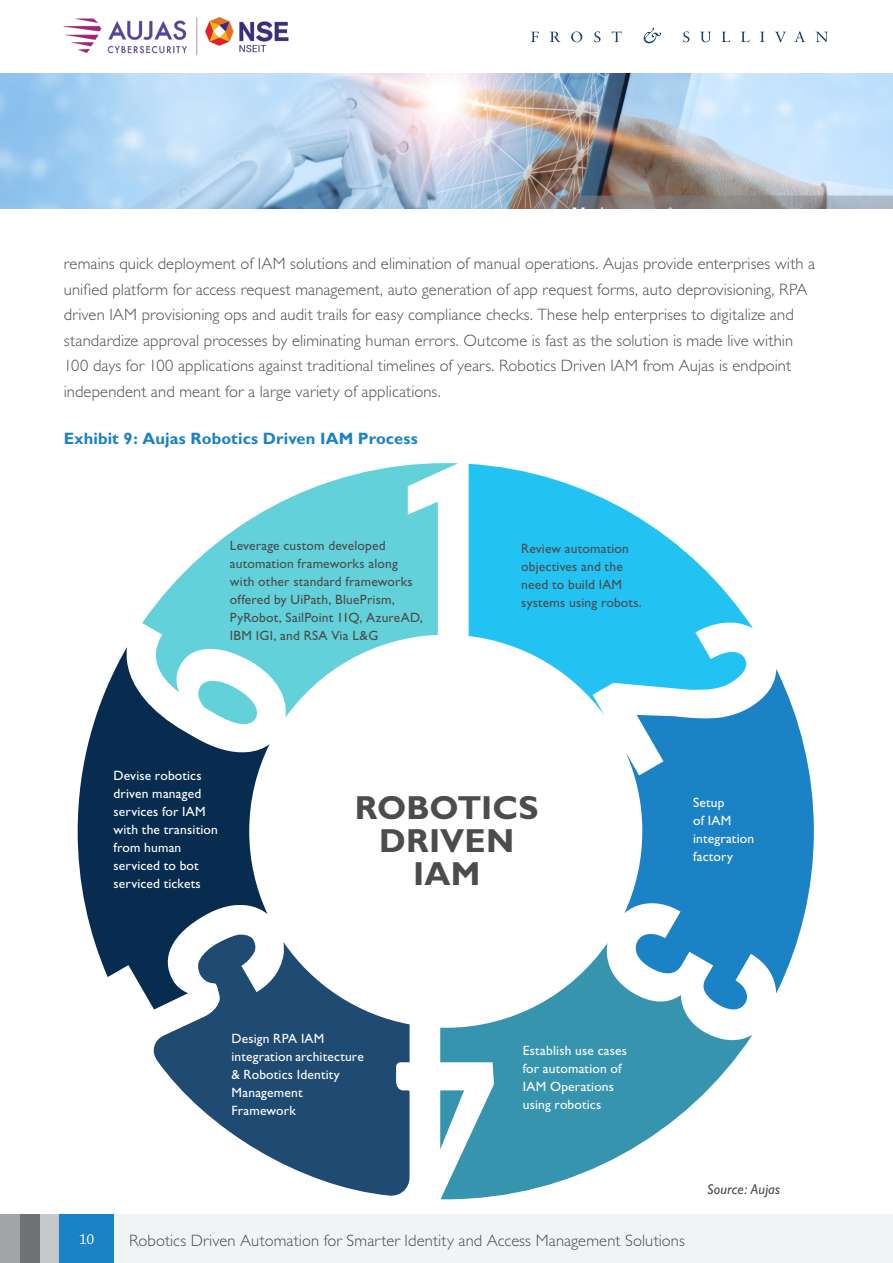
<style>
.page{position:relative;width:893px;height:1263px;background:#fff}
.page>*{position:absolute;margin:0;border:0;box-sizing:border-box;transform-origin:0 0}
.bodycopy{font:700 33.45px/33.5px "Gill Sans";letter-spacing:.005em;color:#4b4c4d;text-align:center}
.bodycopy-2{font:300 16.5px/25.5px "Gill Sans";letter-spacing:.005em;color:#4b4c4d}
.chat_title{font:700 16.5px "Gill Sans";letter-spacing:.005em;color:#1b82c5}
.t1{font:15px "Chaparral Pro";color:#fff}
.source_text{font:italic 14.4px "Gill Sans";letter-spacing:.01em;color:#4b4c4d}
.bodycopy-3{font:13.5px/18px "Gill Sans";letter-spacing:.015em;color:#fff}
.bodycopy-4{font:13.5px/18px "Gill Sans";letter-spacing:.015em;color:#4b4c4d}
</style>
<div class="page">
<div style="left:0;top:1215px;width:20px;height:48px;background:#a3a4a8"></div>
<div style="left:20px;top:1215px;width:20px;height:48px;background:#717275"></div>
<div style="left:40px;top:1215px;width:20px;height:48px;background:#c6c7c9"></div>
<div style="left:114px;top:1215px;width:779px;height:48px;background:#f2f3f4"></div>
<div style="left:60px;top:1215px;width:54px;height:48px;background:#1b82c5"></div>
<svg style="left:1px;top:73px;width:305px;height:1px"></svg>
<svg style="left:531px;top:32px;width:8px;height:10px"></svg>
<svg style="left:550px;top:32px;width:10px;height:10px"></svg>
<svg style="left:571px;top:31px;width:11px;height:11px"></svg>
<svg style="left:594px;top:31px;width:6px;height:11px"></svg>
<svg style="left:612px;top:31px;width:10px;height:11px"></svg>
<svg style="left:683px;top:31px;width:6px;height:11px"></svg>
<svg style="left:700px;top:32px;width:11px;height:10px"></svg>
<svg style="left:722px;top:32px;width:8px;height:10px"></svg>
<svg style="left:741px;top:32px;width:9px;height:10px"></svg>
<svg style="left:760px;top:32px;width:4px;height:10px"></svg>
<svg style="left:775px;top:32px;width:11px;height:10px"></svg>
<svg style="left:794px;top:31px;width:11px;height:11px"></svg>
<svg style="left:815px;top:32px;width:13px;height:10px"></svg>
<svg style="left:644px;top:28px;width:17px;height:15px"></svg>
<img style="left:63px;top:17px;width:226px;height:39px">
<img style="left:0;top:74px;width:893px;height:134px">
<svg style="left:468px;top:464px;width:285px;height:251px;fill:#22c2f3"></svg>
<svg style="left:624px;top:669px;width:190px;height:325px;fill:#1b82c5"></svg>
<svg style="left:440px;top:943px;width:312px;height:256px;fill:#3694ae"></svg>
<svg style="left:153px;top:942px;width:257px;height:254px;fill:#1f4a72"></svg>
<svg style="left:142px;top:463px;width:316px;height:255px;fill:#63d1d9"></svg>
<svg style="left:78px;top:647px;width:192px;height:362px;fill:#072c4f"></svg>
<p class="bodycopy-2" style="left:64px;top:251px;width:753px">remains quick deployment of IAM solutions and elimination of manual operations. Aujas provide enterprises with a unified platform for access request management, auto generation of app request forms, auto deprovisioning, RPA driven IAM provisioning ops and audit trails for easy compliance checks. These help enterprises to digitalize and standardize approval processes by eliminating human errors. Outcome is fast as the solution is made live within 100 days for 100 applications against traditional timelines of years. Robotics Driven IAM from Aujas is endpoint independent and meant for a large variety of applications.</p>
<p class="chat_title" style="left:64px;top:429px;width:356px">Exhibit 9: Aujas Robotics Driven IAM Process</p>
<p class="bodycopy-4" style="left:230px;top:536px;width:194px">Leverage custom developed automation frameworks along with other standard frameworks offered by UiPath, BluePrism,<br>PyRobot, SailPoint 11Q, AzureAD,<br>IBM IGI, and RSA Via L&amp;G</p>
<p class="bodycopy-4" style="left:521px;top:539px;width:122px">Review automation objectives and the need to build IAM systems using robots.</p>
<p class="bodycopy-3" style="left:114px;top:767px;width:106px">Devise robotics driven managed services for IAM with the transition from human serviced to bot serviced tickets</p>
<p class="bodycopy" style="left:355px;top:790px;width:186px">ROBOTICS<br>DRIVEN<br>IAM</p>
<p class="bodycopy-3" style="left:693px;top:793px;width:63px">Setup<br>of IAM integration factory</p>
<p class="bodycopy-3" style="left:231px;top:1029px;width:134px">Design RPA IAM integration architecture &amp; Robotics Identity<br>Management<br>Framework</p>
<p class="bodycopy-3" style="left:523px;top:1041px;width:106px">Establish use cases for automation of<br>IAM Operations using robotics</p>
<p class="t1" style="left:79px;top:1231px;width:17px">10</p>
<p class="bodycopy-2" style="left:129px;top:1227px;width:557px">Robotics Driven Automation for Smarter Identity and Access Management Solutions</p>
<p class="source_text" style="left:707px;top:1181px;width:74px">Source: Aujas</p>
</div>
